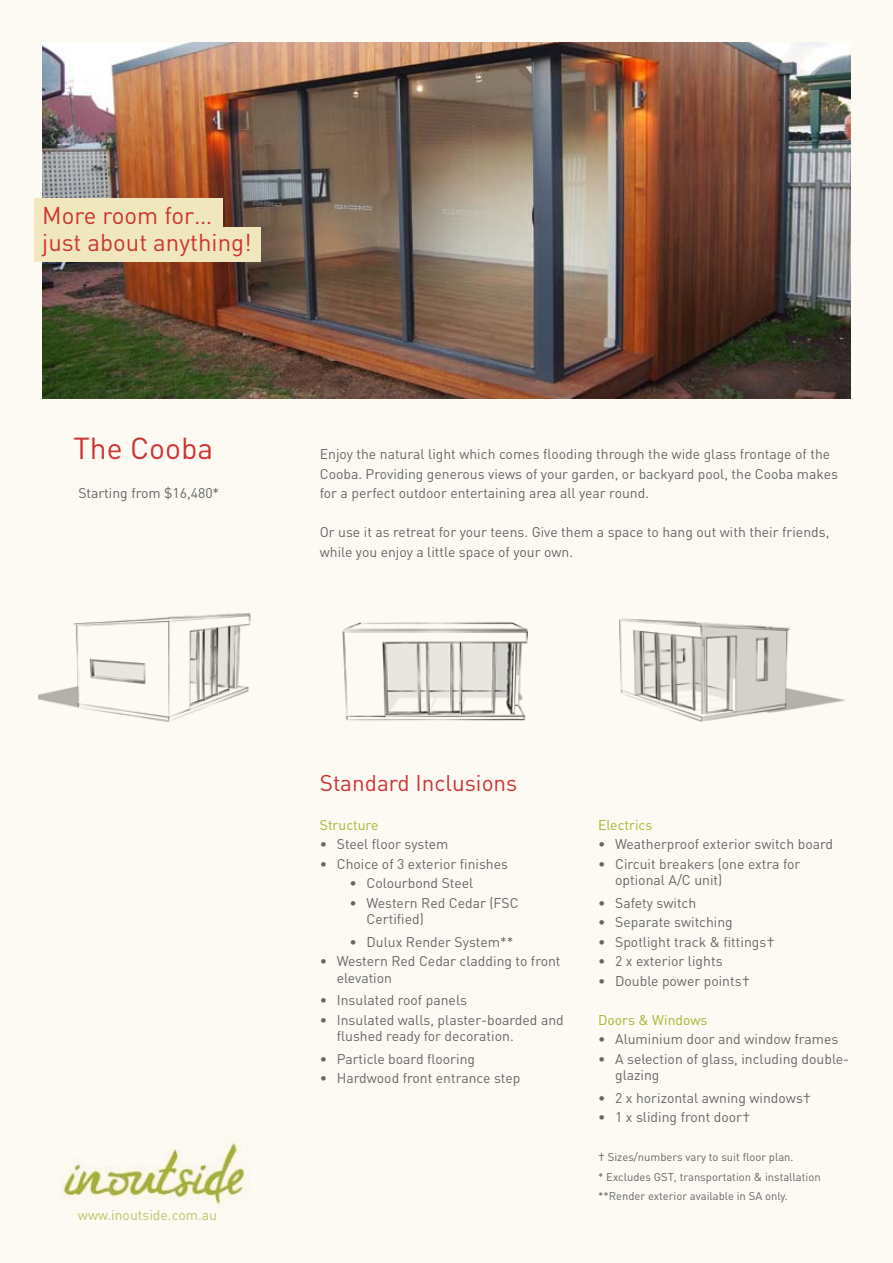
<style>
.page{position:relative;width:893px;height:1263px;background:#fcfaf2}
.page>*{position:absolute;margin:0;border:0;box-sizing:border-box;transform-origin:0 0}
.t1{font:30px "DIN Pro";color:#ce3431}
.t2{font:24px/27px "DIN Pro";color:#ce3431}
.t3{font:22.5px "DIN Pro";color:#ce3431}
.t4{font:13.95px/16.8px "DIN Pro";color:#656669}
.t5{font:13.95px "DIN Pro";color:#a9b533}
.t6{font:13.95px "DIN Pro";color:#bcc468}
.t7{font:11.25px/19.5px "DIN Pro";color:#656669}
</style>
<div class="page">
<img style="left:43px;top:43px;width:807px;height:356px">
<div style="left:34px;top:198px;width:188px;height:32px;background:#f0e7be"></div>
<div style="left:34px;top:227px;width:227px;height:34px;background:#f0e7be"></div>
<img style="left:39px;top:612px;width:212px;height:110px">
<img style="left:342px;top:622px;width:186px;height:99px">
<img style="left:619px;top:618px;width:226px;height:104px">
<img style="left:60px;top:1142px;width:190px;height:63px">
<h2 class="t2" style="left:42px;top:200px;width:211px">More room for… just about anything!</h2>
<h1 class="t1" style="left:73px;top:428px;width:141px">The Cooba</h1>
<p class="t4" style="left:78px;top:484px;width:142px">Starting from $16,480*</p>
<p class="t4" style="left:320px;top:444px;width:520px;line-height:19.5px">Enjoy the natural light which comes flooding through the wide glass frontage of the<br>Cooba. Providing generous views of your garden, or backyard pool, the Cooba makes for a perfect outdoor entertaining area all year round.</p>
<p class="t4" style="left:320px;top:522px;width:511px;line-height:19.5px">Or use it as retreat for your teens. Give them a space to hang out with their friends, while you enjoy a little space of your own.</p>
<p class="t6" style="left:78px;top:1205px;width:140px">www.inoutside.com.au</p>
<h3 class="t3" style="left:320px;top:767px;width:199px">Standard Inclusions</h3>
<p class="t5" style="left:320px;top:815px;width:60px">Structure</p>
<p class="t4" style="left:320px;top:835px;width:130px">• Steel floor system</p>
<p class="t4" style="left:320px;top:855px;width:190px">• Choice of 3 exterior finishes</p>
<p class="t4" style="left:350px;top:874px;width:125px">• Colourbond Steel</p>
<p class="t4" style="left:367px;top:894px;width:154px;text-indent:-17px">• Western Red Cedar (FSC<br>Certified)</p>
<p class="t4" style="left:350px;top:933px;width:165px">• Dulux Render System**</p>
<p class="t4" style="left:337px;top:952px;width:225px;text-indent:-17px">• Western Red Cedar cladding to front elevation</p>
<p class="t4" style="left:320px;top:991px;width:149px">• Insulated roof panels</p>
<p class="t4" style="left:337px;top:1011px;width:228px;text-indent:-17px">• Insulated walls, plaster-boarded and flushed ready for decoration.</p>
<p class="t4" style="left:320px;top:1050px;width:157px">• Particle board flooring</p>
<p class="t4" style="left:320px;top:1069px;width:202px">• Hardwood front entrance step</p>
<p class="t5" style="left:598px;top:815px;width:56px">Electrics</p>
<p class="t4" style="left:598px;top:835px;width:236px">• Weatherproof exterior switch board</p>
<p class="t4" style="left:615px;top:855px;width:187px;text-indent:-17px">• Circuit breakers (one extra for optional A/C unit)</p>
<p class="t4" style="left:598px;top:894px;width:100px">• Safety switch</p>
<p class="t4" style="left:598px;top:913px;width:136px">• Separate switching</p>
<p class="t4" style="left:598px;top:933px;width:178px">• Spotlight track &amp; fittings†</p>
<p class="t4" style="left:598px;top:952px;width:126px">• 2 x exterior lights</p>
<p class="t4" style="left:598px;top:972px;width:153px">• Double power points†</p>
<p class="t5" style="left:598px;top:1010px;width:111px">Doors &amp; Windows</p>
<p class="t4" style="left:598px;top:1030px;width:242px">• Aluminium door and window frames</p>
<p class="t4" style="left:615px;top:1050px;width:236px;text-indent:-17px">• A selection of glass, including double&shy;glazing</p>
<p class="t4" style="left:598px;top:1089px;width:215px">• 2 x horizontal awning windows†</p>
<p class="t4" style="left:598px;top:1108px;width:154px">• 1 x sliding front door†</p>
<p class="t7" style="left:598px;top:1147px;width:224px">† Sizes/numbers vary to suit floor plan.<br>* Excludes GST, transportation &amp; installation **Render exterior available in SA only.</p>
</div>
